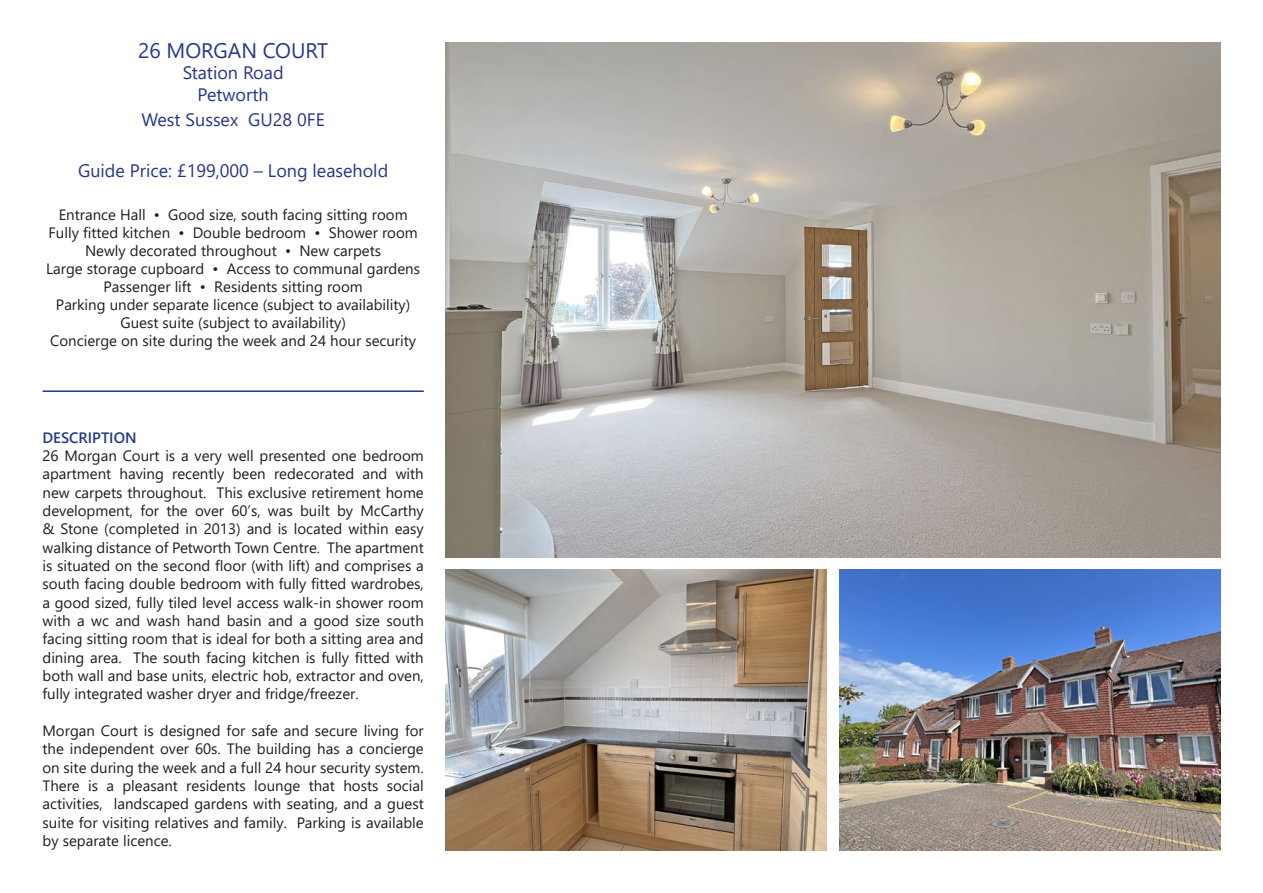
<style>
.page{position:relative;width:1263px;height:893px;background:#fff}
.page>*{position:absolute;margin:0;border:0;box-sizing:border-box;transform-origin:0 0}
.t1{font:21px "Segoe UI";color:#26368c}
.t2{font:18px/21.6px "Segoe UI";color:#26368c;text-align:center}
.t3{font:15px/18.3px "Segoe UI";color:#1d1d1b;text-align:justify}
.t4{font:600 15px "Segoe UI";color:#26368c}
</style>
<div class="page">
<hr style="left:43px;top:390px;width:381px;height:2px;background:#26368c">
<img style="left:445px;top:570px;width:381px;height:280px">
<img style="left:839px;top:570px;width:381px;height:280px">
<img style="left:445px;top:43px;width:775px;height:514px">
<h1 class="t1" style="left:138px;top:31px;width:192px">26 MORGAN COURT</h1>
<p class="t2" style="left:183px;top:61px;width:102px">Station Road<br>Petworth</p>
<p class="t2" style="left:141px;top:107px;width:185px">West Sussex GU28 0FE</p>
<p class="t2" style="left:78px;top:158px;width:312px">Guide Price: £199,000 – Long leasehold</p>
<p class="t3" style="left:46px;top:204px;width:375px;text-align:center">Entrance Hall • Good size, south facing sitting room Fully fitted kitchen • Double bedroom • Shower room Newly decorated throughout • New carpets<br>Large storage cupboard • Access to communal gardens Passenger lift • Residents sitting room<br>Parking under separate licence (subject to availability)<br>Guest suite (subject to availability)<br>Concierge on site during the week and 24 hour security</p>
<p class="t4" style="left:43px;top:423px;width:95px">DESCRIPTION</p>
<p class="t3" style="left:43px;top:445px;width:383px">26 Morgan Court is a very well presented one bedroom apartment having recently been redecorated and with new carpets throughout. This exclusive retirement home development, for the over 60’s, was built by McCarthy &amp; Stone (completed in 2013) and is located within easy walking distance of Petworth Town Centre. The apartment is situated on the second floor (with lift) and comprises a south facing double bedroom with fully fitted wardrobes, a good sized, fully tiled level access walk-in shower room with a wc and wash hand basin and a good size south facing sitting room that is ideal for both a sitting area and dining area. The south facing kitchen is fully fitted with both wall and base units, electric hob, extractor and oven, fully integrated washer dryer and fridge/freezer.</p>
<p class="t3" style="left:43px;top:720px;width:383px">Morgan Court is designed for safe and secure living for the independent over 60s. The building has a concierge on site during the week and a full 24 hour security system.<br>There is a pleasant residents lounge that hosts social activities, landscaped gardens with seating, and a guest suite for visiting relatives and family. Parking is available by separate licence.</p>
</div>
